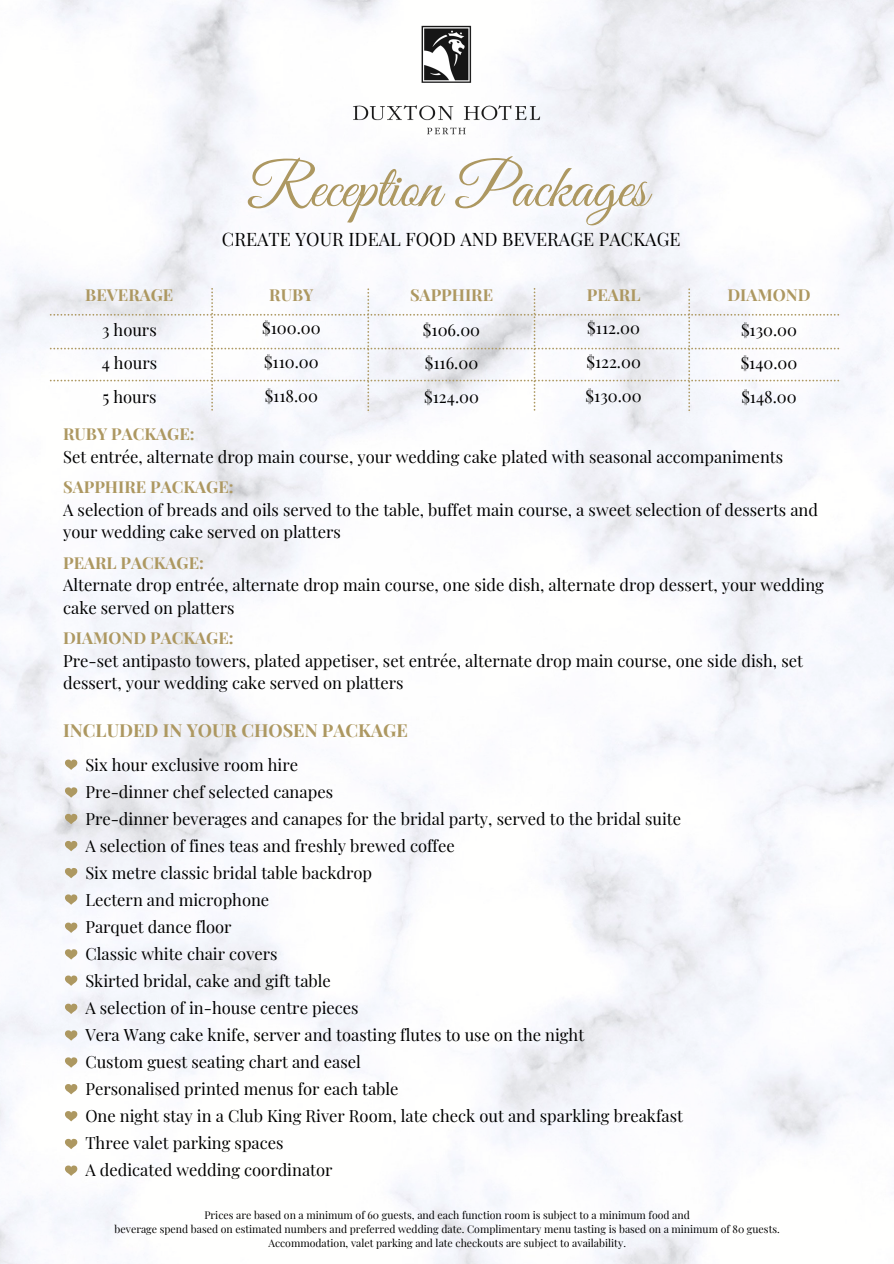
<style>
.page{position:relative;width:894px;height:1264px;background:#fff}
.page>*{position:absolute;margin:0;border:0;box-sizing:border-box;transform-origin:0 0}
.t1{font:61.5px "Great Vibes";color:#ad9861}
.t2{font:18.15px "Playfair Display";color:#000}
.t3{font:700 18px "Playfair Display";color:#ad9861}
.t4{font:16.5px/22.5px "Playfair Display";color:#000}
.t5{font:700 16.5px "Playfair Display";color:#ad9861}
.t6{font:10.5px/14px "Playfair Display";color:#000;text-align:center}
</style>
<div class="page">
<img style="left:349px;top:16px;width:195px;height:130px">
<svg style="left:50px;top:288px;width:820px;height:147px"></svg>
<svg style="left:65px;top:758px;width:12px;height:12px"></svg>
<svg style="left:65px;top:786px;width:12px;height:11px"></svg>
<svg style="left:65px;top:813px;width:12px;height:11px"></svg>
<svg style="left:65px;top:840px;width:12px;height:11px"></svg>
<svg style="left:65px;top:867px;width:12px;height:11px"></svg>
<svg style="left:65px;top:893px;width:12px;height:11px"></svg>
<svg style="left:65px;top:921px;width:12px;height:11px"></svg>
<svg style="left:65px;top:948px;width:12px;height:11px"></svg>
<svg style="left:65px;top:974px;width:12px;height:11px"></svg>
<svg style="left:65px;top:1002px;width:12px;height:12px"></svg>
<svg style="left:65px;top:1029px;width:12px;height:11px"></svg>
<svg style="left:65px;top:1056px;width:12px;height:11px"></svg>
<svg style="left:65px;top:1084px;width:12px;height:10px"></svg>
<svg style="left:65px;top:1111px;width:12px;height:10px"></svg>
<svg style="left:65px;top:1138px;width:12px;height:11px"></svg>
<svg style="left:65px;top:1165px;width:12px;height:10px"></svg>
<p class="t1" style="left:246px;top:154px;width:402px">Reception Packages</p>
<p class="t5" style="left:85px;top:283px;width:90px">BEVERAGE</p>
<p class="t4" style="left:102px;top:317px;width:56px">3 hours</p>
<p class="t4" style="left:102px;top:351px;width:57px">4 hours</p>
<p class="t4" style="left:102px;top:385px;width:56px">5 hours</p>
<p class="t2" style="left:222px;top:227px;width:460px">CREATE YOUR IDEAL FOOD AND BEVERAGE PACKAGE</p>
<p class="t5" style="left:269px;top:283px;width:46px">RUBY</p>
<p class="t4" style="left:262px;top:316px;width:60px">$100.00</p>
<p class="t4" style="left:264px;top:350px;width:56px">$110.00</p>
<p class="t4" style="left:264px;top:384px;width:55px">$118.00</p>
<p class="t5" style="left:410px;top:283px;width:85px">SAPPHIRE</p>
<p class="t4" style="left:423px;top:317px;width:59px">$106.00</p>
<p class="t4" style="left:425px;top:351px;width:55px">$116.00</p>
<p class="t4" style="left:424px;top:385px;width:56px">$124.00</p>
<p class="t5" style="left:586px;top:283px;width:55px">PEARL</p>
<p class="t4" style="left:587px;top:316px;width:54px">$112.00</p>
<p class="t4" style="left:586px;top:350px;width:56px">$122.00</p>
<p class="t4" style="left:585px;top:384px;width:58px">$130.00</p>
<p class="t5" style="left:727px;top:283px;width:85px">DIAMOND</p>
<p class="t4" style="left:740px;top:317px;width:58px">$130.00</p>
<p class="t4" style="left:740px;top:351px;width:58px">$140.00</p>
<p class="t4" style="left:741px;top:385px;width:57px">$148.00</p>
<p class="t5" style="left:63px;top:422px;width:133px">RUBY PACKAGE:</p>
<p class="t4" style="left:63px;top:444px;width:721px">Set entrée, alternate drop main course, your wedding cake plated with seasonal accompaniments</p>
<p class="t5" style="left:63px;top:475px;width:172px">SAPPHIRE PACKAGE:</p>
<p class="t4" style="left:63px;top:497px;width:756px">A selection of breads and oils served to the table, buffet main course, a sweet selection of desserts and your wedding cake served on platters</p>
<p class="t5" style="left:63px;top:551px;width:142px">PEARL PACKAGE:</p>
<p class="t4" style="left:63px;top:573px;width:762px">Alternate drop entrée, alternate drop main course, one side dish, alternate drop dessert, your wedding cake served on platters</p>
<p class="t5" style="left:63px;top:626px;width:172px">DIAMOND PACKAGE:</p>
<p class="t4" style="left:63px;top:648px;width:741px">Pre-set antipasto towers, plated appetiser, set entrée, alternate drop main course, one side dish, set dessert, your wedding cake served on platters</p>
<p class="t3" style="left:63px;top:717px;width:346px">INCLUDED IN YOUR CHOSEN PACKAGE</p>
<p class="t4" style="left:85px;top:752px;width:214px">Six hour exclusive room hire</p>
<p class="t4" style="left:85px;top:779px;width:249px">Pre-dinner chef selected canapes</p>
<p class="t4" style="left:85px;top:806px;width:597px">Pre-dinner beverages and canapes for the bridal party, served to the bridal suite</p>
<p class="t4" style="left:85px;top:833px;width:371px">A selection of fines teas and freshly brewed coffee</p>
<p class="t4" style="left:85px;top:860px;width:288px">Six metre classic bridal table backdrop</p>
<p class="t4" style="left:85px;top:887px;width:185px">Lectern and microphone</p>
<p class="t4" style="left:85px;top:915px;width:148px">Parquet dance floor</p>
<p class="t4" style="left:85px;top:942px;width:193px">Classic white chair covers</p>
<p class="t4" style="left:85px;top:969px;width:247px">Skirted bridal, cake and gift table</p>
<p class="t4" style="left:85px;top:996px;width:275px">A selection of in-house centre pieces</p>
<p class="t4" style="left:85px;top:1023px;width:500px">Vera Wang cake knife, server and toasting flutes to use on the night</p>
<p class="t4" style="left:85px;top:1050px;width:277px">Custom guest seating chart and easel</p>
<p class="t4" style="left:85px;top:1077px;width:315px">Personalised printed menus for each table</p>
<p class="t4" style="left:85px;top:1104px;width:599px">One night stay in a Club King River Room, late check out and sparkling breakfast</p>
<p class="t4" style="left:85px;top:1131px;width:200px">Three valet parking spaces</p>
<p class="t4" style="left:85px;top:1158px;width:248px">A dedicated wedding coordinator</p>
<p class="t6" style="left:204px;top:1207px;width:487px">Prices are based on a minimum of 60 guests, and each function room is subject to a minimum food and</p>
<p class="t6" style="left:115px;top:1221px;width:666px">beverage spend based on estimated numbers and preferred wedding date. Complimentary menu tasting is based on a minimum of 80 guests.<br>Accommodation, valet parking and late checkouts are subject to availability.</p>
</div>
